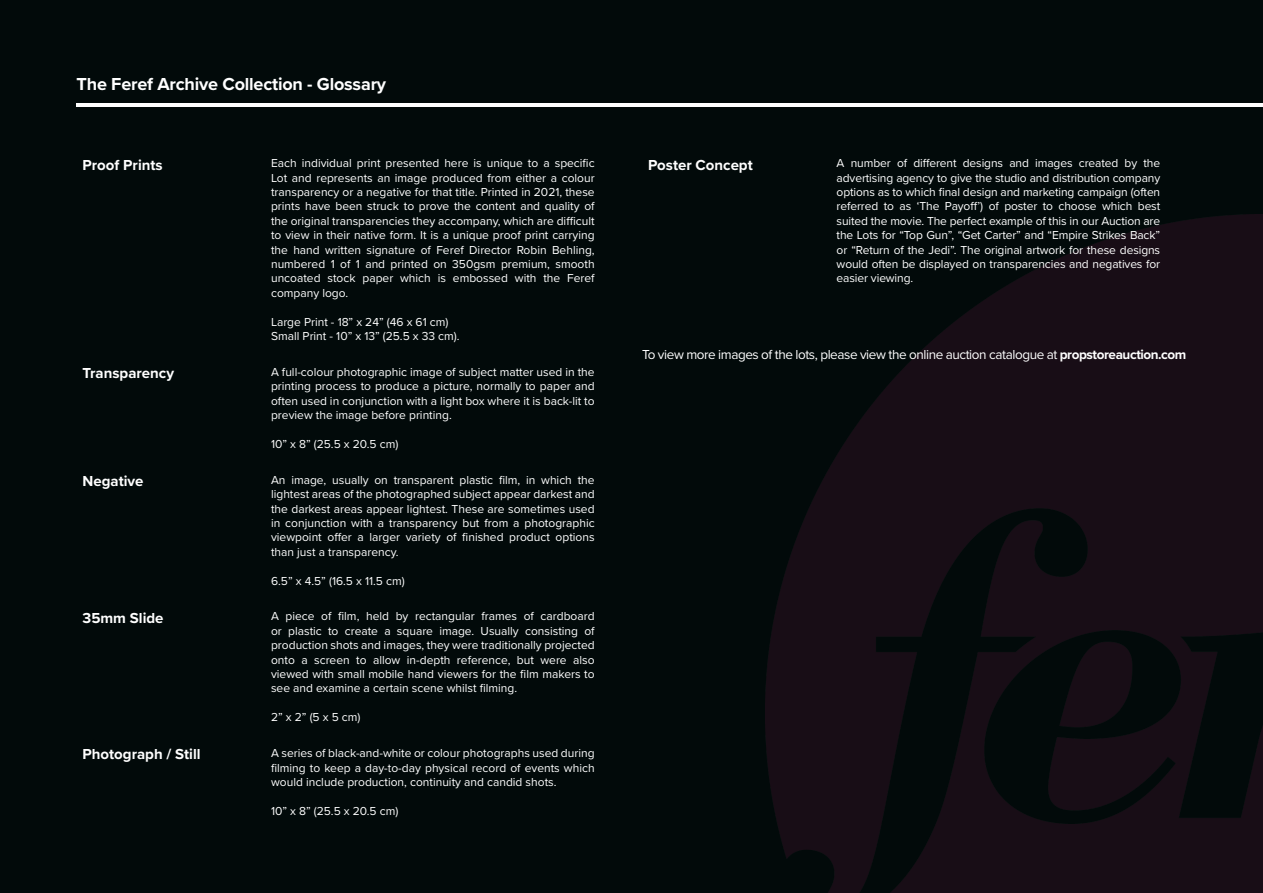
<style>
.page{position:relative;width:1263px;height:893px;background:#020a0a}
.page>*{position:absolute;margin:0;border:0;box-sizing:border-box;transform-origin:0 0}
.Lot_title{font:700 18px "Proxima Nova";letter-spacing:-.01em;color:#fff}
.t1{font:700 15px "Proxima Nova";color:#fff}
.t2{font:13.5px "Proxima Nova";letter-spacing:-.03em;color:#fff}
.t3{font:12px/14.4px "Proxima Nova";color:#fff;text-align:justify}
.s1{font-weight:700}
</style>
<div class="page">
<img style="left:765px;top:215px;width:498px;height:678px">
<hr style="left:77px;top:104px;width:1186px;height:3px;background:#fff">
<p class="Lot_title" style="left:77px;top:71px;width:311px">The Feref Archive Collection - Glossary</p>
<p class="t1" style="left:83px;top:153px;width:82px">Proof Prints</p>
<p class="t3" style="left:271px;top:155px;width:325px">Each individual print presented here is unique to a specific Lot and represents an image produced from either a colour transparency or a negative for that title. Printed in 2021, these prints have been struck to prove the content and quality of the original transparencies they accompany, which are difficult to view in their native form. It is a unique proof print carrying the hand written signature of Feref Director Robin Behling, numbered 1 of 1 and printed on 350gsm premium, smooth uncoated stock paper which is embossed with the Feref company logo.</p>
<p class="t3" style="left:271px;top:314px;width:179px">Large Print - 18” x 24” (46 x 61 cm)</p>
<p class="t3" style="left:271px;top:328px;width:190px">Small Print - 10” x 13” (25.5 x 33 cm).</p>
<p class="t1" style="left:83px;top:362px;width:93px">Transparency</p>
<p class="t3" style="left:271px;top:364px;width:325px">A full-colour photographic image of subject matter used in the printing process to produce a picture, normally to paper and often used in conjunction with a light box where it is back-lit to preview the image before printing.</p>
<p class="t3" style="left:271px;top:436px;width:129px">10” x 8” (25.5 x 20.5 cm)</p>
<p class="t1" style="left:83px;top:470px;width:63px">Negative</p>
<p class="t3" style="left:271px;top:472px;width:325px">An image, usually on transparent plastic film, in which the lightest areas of the photographed subject appear darkest and the darkest areas appear lightest. These are sometimes used in conjunction with a transparency but from a photographic viewpoint offer a larger variety of finished product options than just a transparency.</p>
<p class="t3" style="left:271px;top:573px;width:135px">6.5” x 4.5” (16.5 x 11.5 cm)</p>
<p class="t1" style="left:83px;top:607px;width:82px">35mm Slide</p>
<p class="t3" style="left:271px;top:609px;width:325px">A piece of film, held by rectangular frames of cardboard or plastic to create a square image. Usually consisting of production shots and images, they were traditionally projected onto a screen to allow in-depth reference, but were also viewed with small mobile hand viewers for the film makers to see and examine a certain scene whilst filming.</p>
<p class="t3" style="left:271px;top:709px;width:91px">2” x 2” (5 x 5 cm)</p>
<p class="t1" style="left:83px;top:743px;width:120px">Photograph / Still</p>
<p class="t3" style="left:271px;top:745px;width:325px">A series of black-and-white or colour photographs used during filming to keep a day-to-day physical record of events which would include production, continuity and candid shots.</p>
<p class="t3" style="left:271px;top:803px;width:129px">10” x 8” (25.5 x 20.5 cm)</p>
<p class="t1" style="left:648px;top:153px;width:106px">Poster Concept</p>
<p class="t3" style="left:837px;top:155px;width:325px">A number of different designs and images created by the advertising agency to give the studio and distribution company options as to which final design and marketing campaign (often referred to as ‘The Payoff’) of poster to choose which best suited the movie. The perfect example of this in our Auction are the Lots for “Top Gun”, “Get Carter” and “Empire Strikes Back” or “Return of the Jedi”. The original artwork for these designs would often be displayed on transparencies and negatives for easier viewing.</p>
<p class="t2" style="left:642px;top:344px;width:546px">To view more images of the lots, please view the online auction catalogue at <span class="s1">propstoreauction.com</span></p>
</div>
